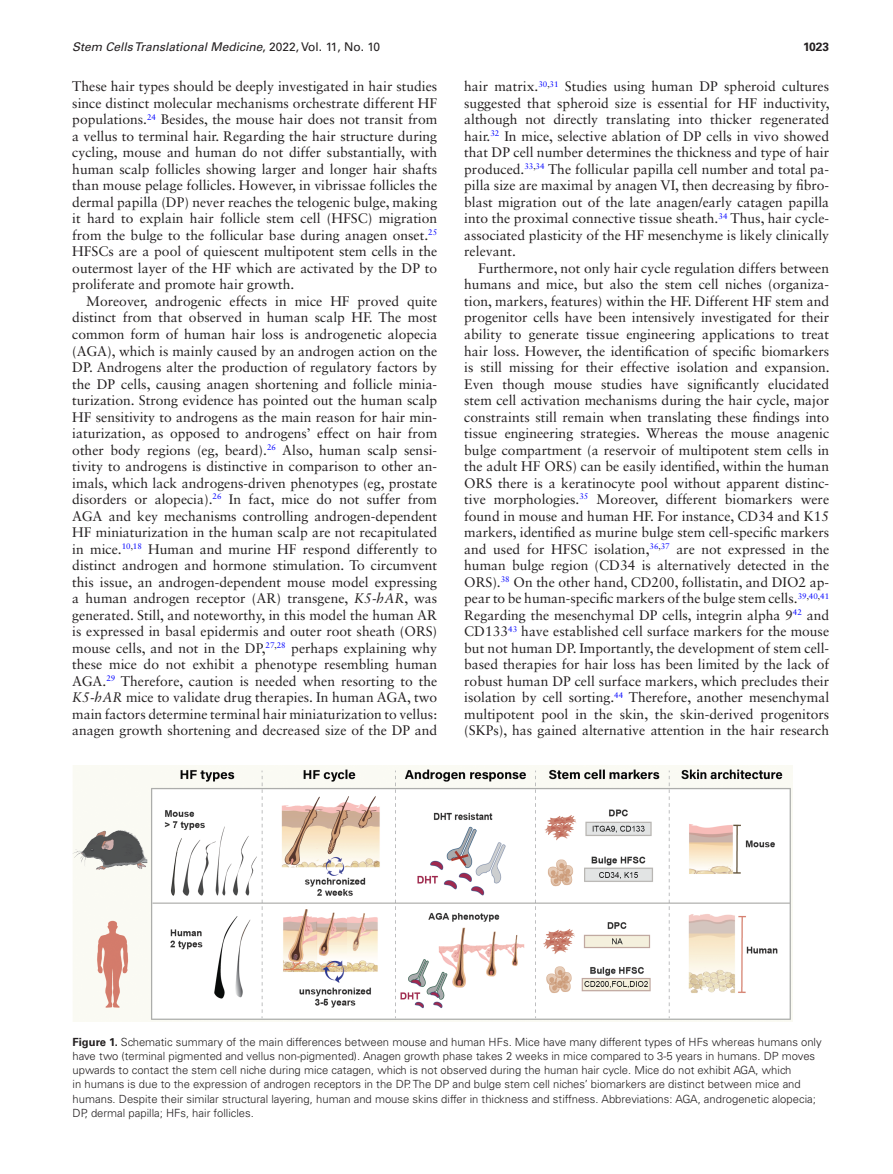
<style>
.page{position:relative;width:893px;height:1174px;background:#fff}
.page>*{position:absolute;margin:0;border:0;box-sizing:border-box;transform-origin:0 0}
.t1{font:13.8px/16.5px "Sabon LT Std";color:#231f20;text-align:justify}
.t2{font:italic 12px "Univers LT Std";color:#231f20}
.t3{font:700 12px "Univers LT Std";color:#231f20}
.t4{font:300 11.25px/14.2px "Univers LT Std";color:#231f20}
.s1{font-style:normal}
.s2{font-style:italic}
.s3{font-weight:700}
</style>
<div class="page">
<img style="left:73px;top:766px;width:719px;height:255px">
<p class="t2" style="left:72px;top:40px;width:309px">Stem Cells Translational Medicine<span class="s1">, 2022, Vol. 11, No. 10</span></p>
<p class="t3" style="left:803px;top:40px;width:27px">1023</p>
<p class="t1" style="left:72px;top:78px;width:366px">These hair types should be deeply investigated in hair studies since distinct molecular mechanisms orchestrate different HF populations.<sup>24</sup> Besides, the mouse hair does not transit from a vellus to terminal hair. Regarding the hair structure during cycling, mouse and human do not differ substantially, with human scalp follicles showing larger and longer hair shafts than mouse pelage follicles. However, in vibrissae follicles the dermal papilla (DP) never reaches the telogenic bulge, making it hard to explain hair follicle stem cell (HFSC) migration from the bulge to the follicular base during anagen onset.<sup>25<br></sup>HFSCs are a pool of quiescent multipotent stem cells in the outermost layer of the HF which are activated by the DP to proliferate and promote hair growth.</p>
<p class="t1" style="left:72px;top:293px;width:366px;text-indent:14px">Moreover, androgenic effects in mice HF proved quite distinct from that observed in human scalp HF. The most common form of human hair loss is androgenetic alopecia (AGA), which is mainly caused by an androgen action on the DP. Androgens alter the production of regulatory factors by the DP cells, causing anagen shortening and follicle minia&shy;turization. Strong evidence has pointed out the human scalp HF sensitivity to androgens as the main reason for hair min&shy;iaturization, as opposed to androgens’ effect on hair from other body regions (eg, beard).<sup>26</sup> Also, human scalp sensi&shy;tivity to androgens is distinctive in comparison to other an&shy;imals, which lack androgens-driven phenotypes (eg, prostate disorders or alopecia).<sup>26</sup> In fact, mice do not suffer from AGA and key mechanisms controlling androgen-dependent HF miniaturization in the human scalp are not recapitulated in mice.<sup>10</sup><sup>,</sup><sup>18</sup> Human and murine HF respond differently to distinct androgen and hormone stimulation. To circumvent this issue, an androgen-dependent mouse model expressing a human androgen receptor (AR) transgene, <span class="s2">K5-hAR</span>, was generated. Still, and noteworthy, in this model the human AR is expressed in basal epidermis and outer root sheath (ORS) mouse cells, and not in the DP,<sup>27</sup><sup>,</sup><sup>28</sup> perhaps explaining why these mice do not exhibit a phenotype resembling human AGA.<sup>29</sup> Therefore, caution is needed when resorting to the <span class="s2">K5-hAR</span> mice to validate drug therapies. In human AGA, two main factors determine terminal hair miniaturization to vellus: anagen growth shortening and decreased size of the DP and</p>
<p class="t1" style="left:464px;top:78px;width:367px">hair matrix.<sup>30</sup><sup>,</sup><sup>31</sup> Studies using human DP spheroid cultures suggested that spheroid size is essential for HF inductivity, although not directly translating into thicker regenerated hair.<sup>32</sup> In mice, selective ablation of DP cells in vivo showed that DP cell number determines the thickness and type of hair produced.<sup>33</sup><sup>,</sup><sup>34</sup> The follicular papilla cell number and total pa&shy;pilla size are maximal by anagen VI, then decreasing by fibro&shy;blast migration out of the late anagen/early catagen papilla into the proximal connective tissue sheath.<sup>34</sup> Thus, hair cycle&shy;associated plasticity of the HF mesenchyme is likely clinically relevant.</p>
<p class="t1" style="left:464px;top:260px;width:367px;text-indent:14px">Furthermore, not only hair cycle regulation differs between humans and mice, but also the stem cell niches (organiza&shy;tion, markers, features) within the HF. Different HF stem and progenitor cells have been intensively investigated for their ability to generate tissue engineering applications to treat hair loss. However, the identification of specific biomarkers is still missing for their effective isolation and expansion.<br>Even though mouse studies have significantly elucidated stem cell activation mechanisms during the hair cycle, major constraints still remain when translating these findings into tissue engineering strategies. Whereas the mouse anagenic bulge compartment (a reservoir of multipotent stem cells in the adult HF ORS) can be easily identified, within the human ORS there is a keratinocyte pool without apparent distinc&shy;tive morphologies.<sup>35</sup> Moreover, different biomarkers were found in mouse and human HF. For instance, CD34 and K15 markers, identified as murine bulge stem cell-specific markers and used for HFSC isolation,<sup>36</sup><sup>,</sup><sup>37</sup> are not expressed in the human bulge region (CD34 is alternatively detected in the ORS).<sup>38</sup> On the other hand, CD200, follistatin, and DIO2 ap&shy;pear to be human-specific markers of the bulge stem cells.<sup>39</sup><sup>,</sup><sup>40</sup><sup>,</sup><sup>41<br></sup>Regarding the mesenchymal DP cells, integrin alpha 9<sup>42</sup> and CD133<sup>43</sup> have established cell surface markers for the mouse but not human DP. Importantly, the development of stem cell&shy;based therapies for hair loss has been limited by the lack of robust human DP cell surface markers, which precludes their isolation by cell sorting.<sup>44</sup> Therefore, another mesenchymal multipotent pool in the skin, the skin-derived progenitors (SKPs), has gained alternative attention in the hair research</p>
<p class="t4" style="left:73px;top:1034px;width:751px"><span class="s3">Figure 1.</span> Schematic summary of the main differences between mouse and human HFs. Mice have many different types of HFs whereas humans only have two (terminal pigmented and vellus non-pigmented). Anagen growth phase takes 2 weeks in mice compared to 3-5 years in humans. DP moves upwards to contact the stem cell niche during mice catagen, which is not observed during the human hair cycle. Mice do not exhibit AGA, which<br>in humans is due to the expression of androgen receptors in the DP. The DP and bulge stem cell niches’ biomarkers are distinct between mice and humans. Despite their similar structural layering, human and mouse skins differ in thickness and stiffness. Abbreviations: AGA, androgenetic alopecia; DP, dermal papilla; HFs, hair follicles.</p>
</div>
